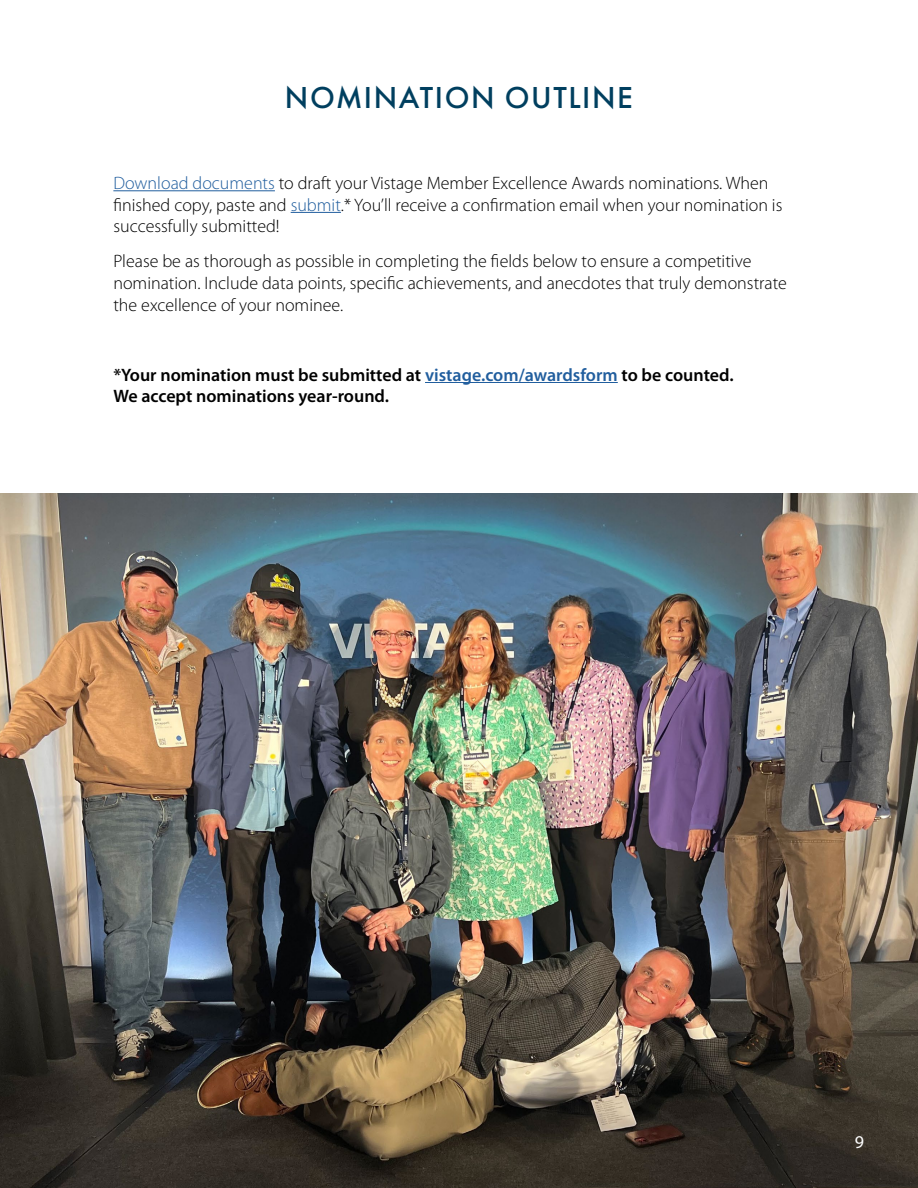
<style>
.page{position:relative;width:918px;height:1188px;background:#fff}
.page>*{position:absolute;margin:0;border:0;box-sizing:border-box;transform-origin:0 0}
.t1{font:500 31.5px "Futura PT";letter-spacing:.05em;color:#003f5f}
.t2{font:300 18px/21.6px "Myriad Pro";color:#000}
.t3{font:600 18px/21.6px "Myriad Pro";color:#000}
.t4{font:18px "Myriad Pro";color:#fff}
.s1{color:#215e9e}
</style>
<div class="page">
<hr style="left:113px;top:190px;width:162px;height:1px;background:#215e9e">
<hr style="left:291px;top:212px;width:50px;height:1px;background:#215e9e">
<hr style="left:425px;top:382px;width:193px;height:1px;background:#215e9e">
<img style="left:0;top:493px;width:918px;height:695px">
<h1 class="t1" style="left:285px;top:79px;width:350px">NOMINATION OUTLINE</h1>
<p class="t2" style="left:113px;top:172px;width:671px"><span class="s1">Download documents</span> to draft your Vistage Member Excellence Awards nominations. When finished copy, paste and <span class="s1">submit</span>.* You’ll receive a confirmation email when your nomination is successfully submitted!</p>
<p class="t2" style="left:113px;top:250px;width:675px">Please be as thorough as possible in completing the fields below to ensure a competitive nomination. Include data points, specific achievements, and anecdotes that truly demonstrate the excellence of your nominee.</p>
<p class="t3" style="left:113px;top:363px;width:622px">*Your nomination must be submitted at <span class="s1">vistage.com/awardsform</span> to be counted.<br>We accept nominations year-round.</p>
<p class="t4" style="left:855px;top:1130px;width:11px">9</p>
</div>
